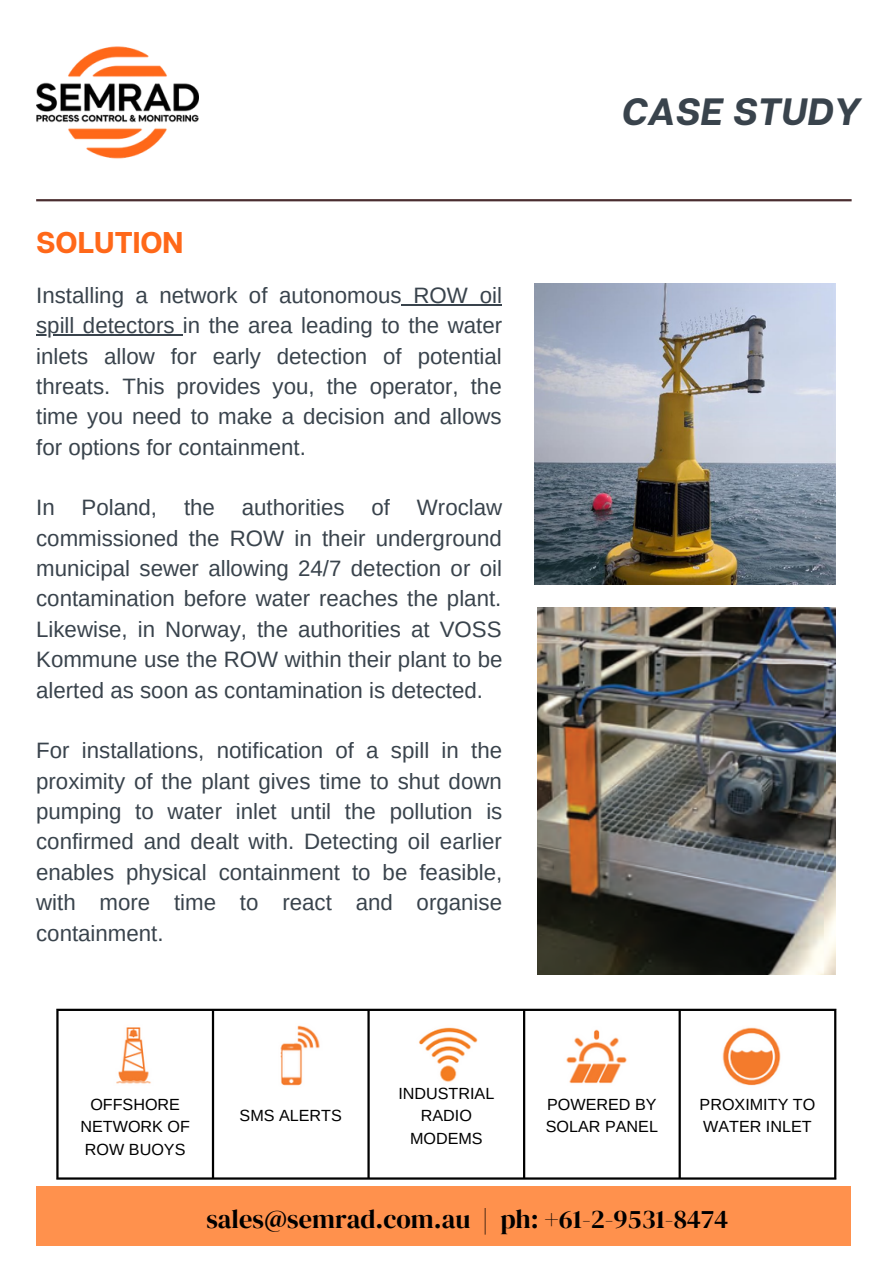
<style>
.page{position:relative;width:893px;height:1264px;background:#fff}
.page>*{position:absolute;margin:0;border:0;box-sizing:border-box;transform-origin:0 0}
.t1{font:italic 700 37.95px "Articulat CF";color:#39434c}
.t2{font:700 30px "Articulat CF";color:#ff6819}
.t3{font:26.4px "DM Serif Display";color:#000}
.t4{font:22.2px/30.3px "Arimo";color:#39434c;text-align:justify}
.t5{font:16.2px/22.5px "Arimo";color:#000;text-align:center}
</style>
<div class="page">
<img style="left:36px;top:46px;width:162px;height:113px">
<div style="left:36px;top:1185px;width:815px;height:60px;background:#ff914d"></div>
<hr style="left:36px;top:199px;width:815px;height:2px;background:#4b2e30">
<img style="left:534px;top:283px;width:301px;height:301px">
<img style="left:280px;top:1025px;width:40px;height:61px">
<hr style="left:56px;top:1010px;width:3px;height:167px;background:#000">
<hr style="left:212px;top:1010px;width:2px;height:167px;background:#000">
<hr style="left:367px;top:1010px;width:2px;height:167px;background:#000">
<hr style="left:523px;top:1010px;width:2px;height:167px;background:#000">
<hr style="left:678px;top:1010px;width:2px;height:167px;background:#000">
<hr style="left:834px;top:1010px;width:2px;height:167px;background:#000">
<hr style="left:56px;top:1008px;width:780px;height:2px;background:#000">
<hr style="left:56px;top:1177px;width:780px;height:2px;background:#000">
<img style="left:116px;top:1027px;width:35px;height:57px">
<img style="left:419px;top:1027px;width:59px;height:55px">
<img style="left:566px;top:1029px;width:61px;height:55px">
<img style="left:722px;top:1027px;width:59px;height:59px">
<img style="left:537px;top:608px;width:298px;height:366px">
<hr style="left:401px;top:304px;width:101px;height:1px;background:#39434c">
<hr style="left:36px;top:334px;width:147px;height:1px;background:#39434c">
<p class="t2" style="left:36px;top:224px;width:149px">SOLUTION</p>
<p class="t4" style="left:36px;top:280px;width:467px">Installing a network of autonomous ROW oil spill detectors in the area leading to the water inlets allow for early detection of potential threats. This provides you, the operator, the time you need to make a decision and allows for options for containment.</p>
<p class="t4" style="left:36px;top:492px;width:468px">In Poland, the authorities of Wroclaw commissioned the ROW in their underground municipal sewer allowing 24/7 detection or oil contamination before water reaches the plant.<br>Likewise, in Norway, the authorities at VOSS Kommune use the ROW within their plant to be alerted as soon as contamination is detected.</p>
<p class="t4" style="left:36px;top:735px;width:467px">For installations, notification of a spill in the proximity of the plant gives time to shut down pumping to water inlet until the pollution is confirmed and dealt with. Detecting oil earlier enables physical containment to be feasible, with more time to react and organise containment.</p>
<p class="t1" style="left:622px;top:88px;width:240px">CASE STUDY</p>
<p class="t5" style="left:80px;top:1093px;width:111px">OFFSHORE<br>NETWORK OF<br>ROW BUOYS</p>
<p class="t5" style="left:239px;top:1104px;width:104px">SMS ALERTS</p>
<p class="t5" style="left:398px;top:1081px;width:97px">INDUSTRIAL<br>RADIO<br>MODEMS</p>
<p class="t5" style="left:545px;top:1093px;width:114px;text-align:left">POWERED BY<br>SOLAR PANEL</p>
<p class="t5" style="left:699px;top:1093px;width:117px;text-align:left">PROXIMITY TO<br>WATER INLET</p>
<p class="t3" style="left:206px;top:1200px;width:523px">sales@semrad.com.au | ph: +61-2-9531-8474</p>
</div>
